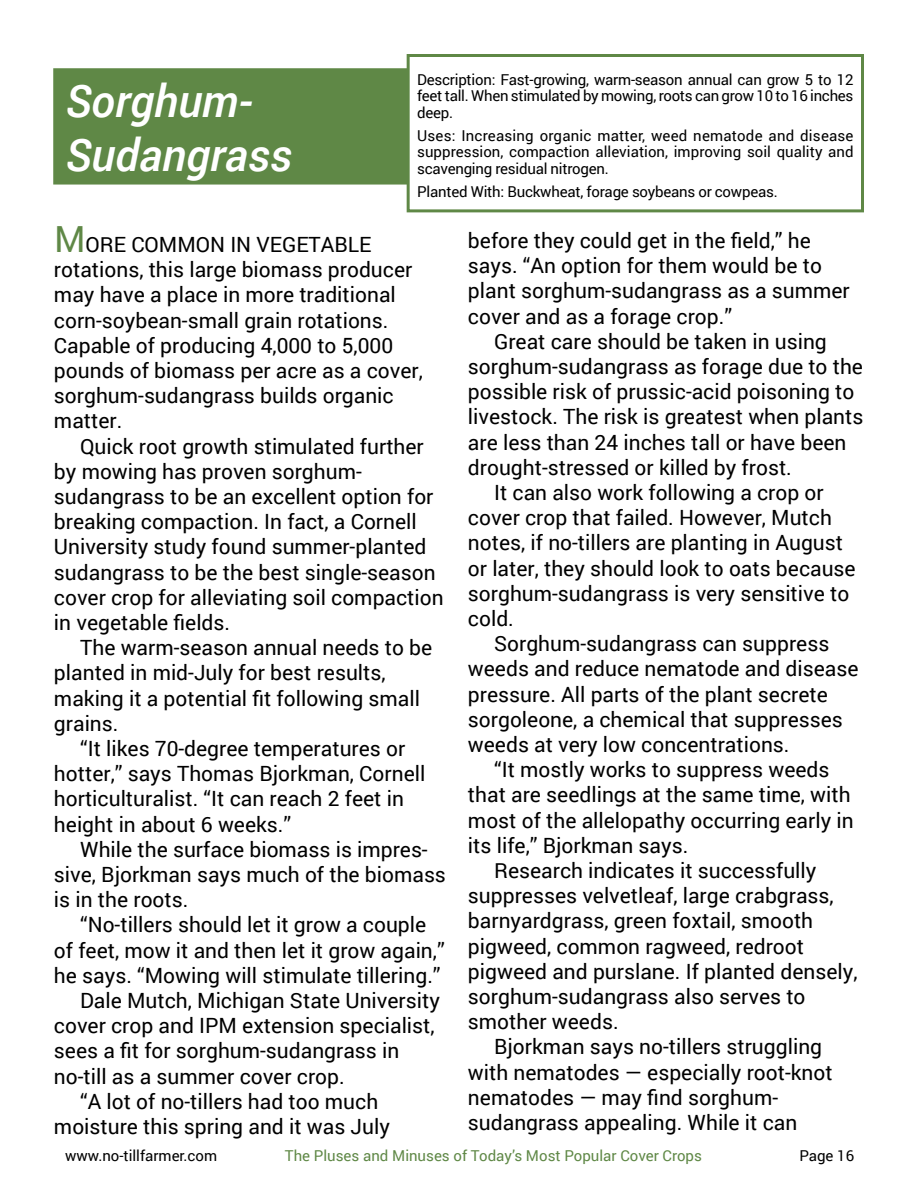
<style>
.page{position:relative;width:918px;height:1188px;background:#fff}
.page>*{position:absolute;margin:0;border:0;box-sizing:border-box;transform-origin:0 0}
.t1{font:italic 500 45px/54px "Roboto";color:#fff}
.t2{font:21px/25.2px "Roboto";color:#000}
.t3{font:15px/16.5px "Roboto";letter-spacing:-.015em;color:#000;text-align:justify}
.t4{font:15px "Roboto";color:#5f8846}
.s1{font-size:36px;color:#5f8846}
</style>
<div class="page">
<div style="left:407px;top:54px;width:457px;height:158px;border:3px solid #5f8846"></div>
<div style="left:54px;top:69px;width:353px;height:115px;background:#5f8846"></div>
<div style="left:53px;top:68px;width:354px;height:117px;border:2px solid #5f8846"></div>
<h1 class="t1" style="left:65px;top:72px;width:228px">Sorghum-<br>Sudangrass</h1>
<p class="t3" style="left:417px;top:71px;width:438px">Description: Fast-growing, warm-season annual can grow 5 to 12 feet tall. When stimulated by mowing, roots can grow 10 to 16 inches deep.</p>
<p class="t3" style="left:417px;top:127px;width:438px">Uses: Increasing organic matter, weed nematode and disease suppression, compaction alleviation, improving soil quality and scavenging residual nitrogen.</p>
<p class="t3" style="left:417px;top:183px;width:362px">Planted With: Buckwheat, forage soybeans or cowpeas.</p>
<p class="t2" style="left:54px;top:231px;width:370px"><span class="s1">M</span>ORE COMMON IN VEGETABLE rotations, this large biomass producer may have a place in more traditional corn-soybean-small grain rotations.<br>Capable of producing 4,000 to 5,000 pounds of biomass per acre as a cover, sorghum-sudangrass builds organic matter.</p>
<p class="t2" style="left:54px;top:433px;width:391px;text-indent:26px">Quick root growth stimulated further by mowing has proven sorghum&shy;sudangrass to be an excellent option for breaking compaction. In fact, a Cornell University study found summer-planted sudangrass to be the best single-season cover crop for alleviating soil compaction in vegetable fields.</p>
<p class="t2" style="left:54px;top:634px;width:380px;text-indent:26px">The warm-season annual needs to be planted in mid-July for best results, making it a potential fit following small grains.</p>
<p class="t2" style="left:54px;top:735px;width:373px;text-indent:26px">“It likes 70-degree temperatures or hotter,” says Thomas Bjorkman, Cornell horticulturalist. “It can reach 2 feet in height in about 6 weeks.”</p>
<p class="t2" style="left:54px;top:836px;width:393px;text-indent:26px">While the surface biomass is impres&shy;sive, Bjorkman says much of the biomass is in the roots.</p>
<p class="t2" style="left:80px;top:911px;width:348px">“No-tillers should let it grow a couple</p>
<p class="t2" style="left:54px;top:937px;width:392px">of feet, mow it and then let it grow again,”</p>
<p class="t2" style="left:54px;top:962px;width:388px">he says. “Mowing will stimulate tillering.”</p>
<p class="t2" style="left:80px;top:987px;width:361px">Dale Mutch, Michigan State University</p>
<p class="t2" style="left:54px;top:1012px;width:382px">cover crop and IPM extension specialist,</p>
<p class="t2" style="left:54px;top:1037px;width:347px">sees a fit for sorghum-sudangrass in</p>
<p class="t2" style="left:54px;top:1063px;width:292px">no-till as a summer cover crop.</p>
<p class="t2" style="left:80px;top:1088px;width:300px">“A lot of no-tillers had too much</p>
<p class="t2" style="left:54px;top:1113px;width:337px">moisture this spring and it was July</p>
<p class="t2" style="left:468px;top:227px;width:383px">before they could get in the field,” he says. “An option for them would be to plant sorghum-sudangrass as a summer cover and as a forage crop.”</p>
<p class="t2" style="left:494px;top:328px;width:334px">Great care should be taken in using</p>
<p class="t2" style="left:468px;top:353px;width:397px">sorghum-sudangrass as forage due to the</p>
<p class="t2" style="left:468px;top:378px;width:388px">possible risk of prussic-acid poisoning to</p>
<p class="t2" style="left:468px;top:403px;width:397px">livestock. The risk is greatest when plants</p>
<p class="t2" style="left:468px;top:429px;width:380px">are less than 24 inches tall or have been</p>
<p class="t2" style="left:468px;top:454px;width:325px">drought-stressed or killed by frost.</p>
<p class="t2" style="left:494px;top:479px;width:331px">It can also work following a crop or</p>
<p class="t2" style="left:468px;top:504px;width:365px">cover crop that failed. However, Mutch</p>
<p class="t2" style="left:468px;top:529px;width:377px">notes, if no-tillers are planting in August</p>
<p class="t2" style="left:468px;top:555px;width:389px">or later, they should look to oats because</p>
<p class="t2" style="left:468px;top:580px;width:383px">sorghum-sudangrass is very sensitive to</p>
<p class="t2" style="left:468px;top:605px;width:47px">cold.</p>
<p class="t2" style="left:494px;top:630px;width:337px">Sorghum-sudangrass can suppress</p>
<p class="t2" style="left:468px;top:655px;width:392px">weeds and reduce nematode and disease</p>
<p class="t2" style="left:468px;top:681px;width:361px">pressure. All parts of the plant secrete</p>
<p class="t2" style="left:468px;top:706px;width:376px">sorgoleone, a chemical that suppresses</p>
<p class="t2" style="left:468px;top:731px;width:323px">weeds at very low concentrations.</p>
<p class="t2" style="left:494px;top:756px;width:337px">“It mostly works to suppress weeds</p>
<p class="t2" style="left:468px;top:781px;width:384px">that are seedlings at the same time, with</p>
<p class="t2" style="left:468px;top:807px;width:387px">most of the allelopathy occurring early in</p>
<p class="t2" style="left:468px;top:832px;width:222px">its life,” Bjorkman says.</p>
<p class="t2" style="left:494px;top:857px;width:324px">Research indicates it successfully</p>
<p class="t2" style="left:468px;top:882px;width:367px">suppresses velvetleaf, large crabgrass,</p>
<p class="t2" style="left:468px;top:907px;width:347px">barnyardgrass, green foxtail, smooth</p>
<p class="t2" style="left:468px;top:933px;width:338px">pigweed, common ragweed, redroot</p>
<p class="t2" style="left:468px;top:958px;width:391px">pigweed and purslane. If planted densely,</p>
<p class="t2" style="left:468px;top:983px;width:339px">sorghum-sudangrass also serves to</p>
<p class="t2" style="left:468px;top:1008px;width:152px">smother weeds.</p>
<p class="t2" style="left:494px;top:1033px;width:330px">Bjorkman says no-tillers struggling</p>
<p class="t2" style="left:468px;top:1059px;width:366px">with nematodes — especially root-knot</p>
<p class="t2" style="left:468px;top:1084px;width:312px">nematodes — may find sorghum-</p>
<p class="t2" style="left:468px;top:1109px;width:331px">sudangrass appealing. While it can</p>
<p class="t3" style="left:65px;top:1147px;width:153px">www.no-tillfarmer.com</p>
<p class="t4" style="left:285px;top:1146px;width:419px">The Pluses and Minuses of Today’s Most Popular Cover Crops</p>
<p class="t3" style="left:799px;top:1147px;width:56px">Page 16</p>
</div>
